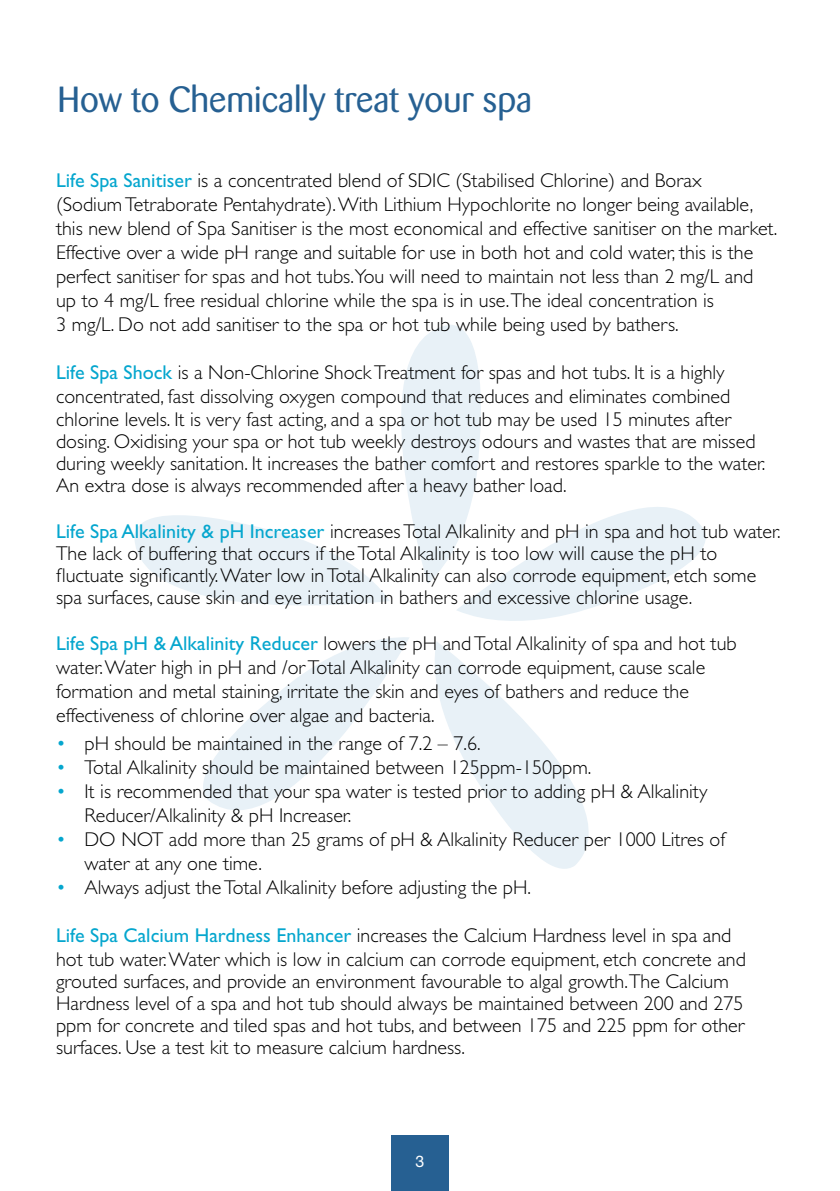
<style>
.page{position:relative;width:840px;height:1191px;background:#fff}
.page>*{position:absolute;margin:0;border:0;box-sizing:border-box;transform-origin:0 0}
.t1{font:36px "Barmeno";color:#266092}
.t2{font:300 20px/24px "Gill Sans Std";color:#000}
.t3{font:16px "Helvetica Neue LT Std";color:#fff}
.s1{font-weight:400;color:#05a6ce}
.s2{color:#05a6ce}
</style>
<div class="page">
<svg style="left:203px;top:637px;width:206px;height:173px"></svg>
<svg style="left:492px;top:507px;width:214px;height:114px;fill:#e8f1f7"></svg>
<svg style="left:435px;top:641px;width:154px;height:228px"></svg>
<svg style="left:134px;top:325px;width:358px;height:295px"></svg>
<div style="left:391px;top:1135px;width:57px;height:56px;background:#266092"></div>
<h1 class="t1" style="left:57px;top:79px;width:475px">How to Chemically treat your spa</h1>
<p class="t2" style="left:56px;top:169px;width:722px"><span class="s1">Life Spa Sanitiser</span> is a concentrated blend of SDIC (Stabilised Chlorine) and Borax<br>(Sodium Tetraborate Pentahydrate). With Lithium Hypochlorite no longer being available, this new blend of Spa Sanitiser is the most economical and effective sanitiser on the market.<br>Effective over a wide pH range and suitable for use in both hot and cold water, this is the perfect sanitiser for spas and hot tubs.You will need to maintain not less than 2 mg/L and up to 4 mg/L free residual chlorine while the spa is in use.The ideal concentration is<br>3 mg/L. Do not add sanitiser to the spa or hot tub while being used by bathers.</p>
<p class="t2" style="left:56px;top:361px;width:675px"><span class="s1">Life Spa Shock</span> is a Non-Chlorine Shock Treatment for spas and hot tubs. It is a highly concentrated, fast dissolving oxygen compound that reduces and eliminates combined</p>
<p class="t2" style="left:56px;top:408px;width:710px;line-height:22px">chlorine levels. It is very fast acting, and a spa or hot tub may be used 15 minutes after dosing. Oxidising your spa or hot tub weekly destroys odours and wastes that are missed during weekly sanitation. It increases the bather comfort and restores sparkle to the water.<br>An extra dose is always recommended after a heavy bather load.</p>
<p class="t2" style="left:56px;top:520px;width:725px;line-height:22px"><span class="s1">Life Spa Alkalinity &amp; pH Increaser</span> increases Total Alkalinity and pH in spa and hot tub water.<br>The lack of buffering that occurs if the Total Alkalinity is too low will cause the pH to fluctuate significantly. Water low in Total Alkalinity can also corrode equipment, etch some spa surfaces, cause skin and eye irritation in bathers and excessive chlorine usage.</p>
<p class="t2" style="left:56px;top:631px;width:681px"><span class="s1">Life Spa pH &amp; Alkalinity Reducer</span> lowers the pH and Total Alkalinity of spa and hot tub water. Water high in pH and /or Total Alkalinity can corrode equipment, cause scale formation and metal staining, irritate the skin and eyes of bathers and reduce the effectiveness of chlorine over algae and bacteria.</p>
<p class="t2" style="left:56px;top:731px;width:426px"><span class="s2">•</span> pH should be maintained in the range of 7.2 – 7.6.</p>
<p class="t2" style="left:56px;top:755px;width:536px"><span class="s2">•</span> Total Alkalinity should be maintained between 125ppm-150ppm.</p>
<p class="t2" style="left:84px;top:779px;width:624px;text-indent:-28px"><span class="s2">•</span> It is recommended that your spa water is tested prior to adding pH &amp; Alkalinity<br>Reducer/Alkalinity &amp; pH Increaser.</p>
<p class="t2" style="left:84px;top:827px;width:642px;text-indent:-28px"><span class="s2">•</span> DO NOT add more than 25 grams of pH &amp; Alkalinity Reducer per 1000 Litres of water at any one time.</p>
<p class="t2" style="left:56px;top:875px;width:476px"><span class="s2">•</span> Always adjust the Total Alkalinity before adjusting the pH.</p>
<p class="t2" style="left:56px;top:923px;width:691px"><span class="s1">Life Spa Calcium Hardness Enhancer</span> increases the Calcium Hardness level in spa and hot tub water. Water which is low in calcium can corrode equipment, etch concrete and</p>
<p class="t2" style="left:56px;top:970px;width:689px;line-height:22px">grouted surfaces, and provide an environment favourable to algal growth.The Calcium Hardness level of a spa and hot tub should always be maintained between 200 and 275 ppm for concrete and tiled spas and hot tubs, and between 175 and 225 ppm for other surfaces. Use a test kit to measure calcium hardness.</p>
<p class="t3" style="left:415px;top:1152px;width:10px">3</p>
</div>
